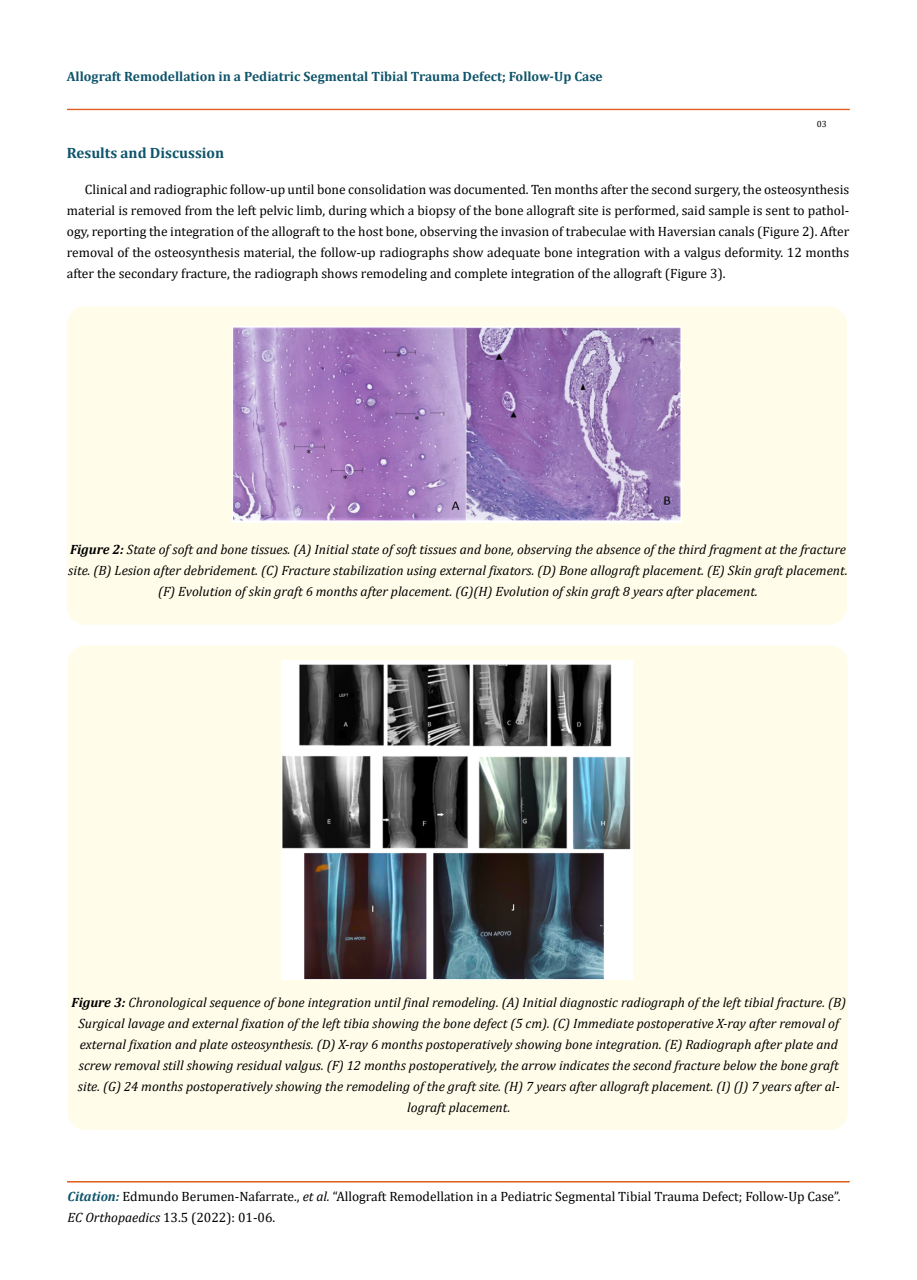
<style>
.page{position:relative;width:917px;height:1280px;background:#fff}
.page>*{position:absolute;margin:0;border:0;box-sizing:border-box;transform-origin:0 0}
.t1{font:700 15px "Cambria";color:#0e546a}
.t2{font:italic 13.5px/21px "Cambria";color:#000;text-align:center}
.t3{font:13.5px/21px "Cambria";color:#000}
.t4{font:700 13.5px "Cambria";color:#0e546a}
.t5{font:9px "Cambria";color:#000}
.s1{font-weight:700}
.s2{font-weight:700;font-style:italic;color:#0e546a}
.s3{font-style:italic}
</style>
<div class="page">
<div style="left:67px;top:109px;width:782px;height:1px;border:1px solid #e05d1a"></div>
<div style="left:67px;top:1181px;width:782px;height:1px;border:1px solid #e05d1a"></div>
<div style="left:67px;top:306px;width:780px;height:318px;background:#fffde9;border-radius:18px"></div>
<img style="left:232px;top:327px;width:449px;height:195px">
<div style="left:68px;top:645px;width:779px;height:484px;background:#fffde9;border-radius:18px"></div>
<img style="left:281px;top:661px;width:351px;height:318px">
<p class="t4" style="left:67px;top:67px;width:537px">Allograft Remodellation in a Pediatric Segmental Tibial Trauma Defect; Follow-Up Case</p>
<p class="t5" style="left:816px;top:118px;width:11px">03</p>
<p class="t1" style="left:67px;top:143px;width:159px">Results and Discussion</p>
<p class="t3" style="left:67px;top:179px;width:784px;text-align:justify;text-indent:18px">Clinical and radiographic follow-up until bone consolidation was documented. Ten months after the second surgery, the osteosynthesis material is removed from the left pelvic limb, during which a biopsy of the bone allograft site is performed, said sample is sent to pathol&shy;ogy, reporting the integration of the allograft to the host bone, observing the invasion of trabeculae with Haversian canals (Figure 2). After removal of the osteosynthesis material, the follow-up radiographs show adequate bone integration with a valgus deformity. 12 months after the secondary fracture, the radiograph shows remodeling and complete integration of the allograft (Figure 3).</p>
<p class="t2" style="left:68px;top:538px;width:781px"><span class="s1">Figure 2:</span> State of soft and bone tissues. (A) Initial state of soft tissues and bone, observing the absence of the third fragment at the fracture site. (B) Lesion after debridement. (C) Fracture stabilization using external fixators. (D) Bone allograft placement. (E) Skin graft placement. (F) Evolution of skin graft 6 months after placement. (G)(H) Evolution of skin graft 8 years after placement.</p>
<p class="t2" style="left:71px;top:991px;width:776px"><span class="s1">Figure 3:</span> Chronological sequence of bone integration until final remodeling. (A) Initial diagnostic radiograph of the left tibial fracture. (B)<br>Surgical lavage and external fixation of the left tibia showing the bone defect (5 cm). (C) Immediate postoperative X-ray after removal of external fixation and plate osteosynthesis. (D) X-ray 6 months postoperatively showing bone integration. (E) Radiograph after plate and screw removal still showing residual valgus. (F) 12 months postoperatively, the arrow indicates the second fracture below the bone graft site. (G) 24 months postoperatively showing the remodeling of the graft site. (H) 7 years after allograft placement. (I) (J) 7 years after al&shy;lograft placement.</p>
<p class="t3" style="left:68px;top:1185px;width:774px"><span class="s2">Citation:</span> Edmundo Berumen-Nafarrate., <span class="s3">et al.</span> “Allograft Remodellation in a Pediatric Segmental Tibial Trauma Defect; Follow-Up Case”.<br><span class="s3">EC Orthopaedics</span> 13.5 (2022): 01-06.</p>
</div>
